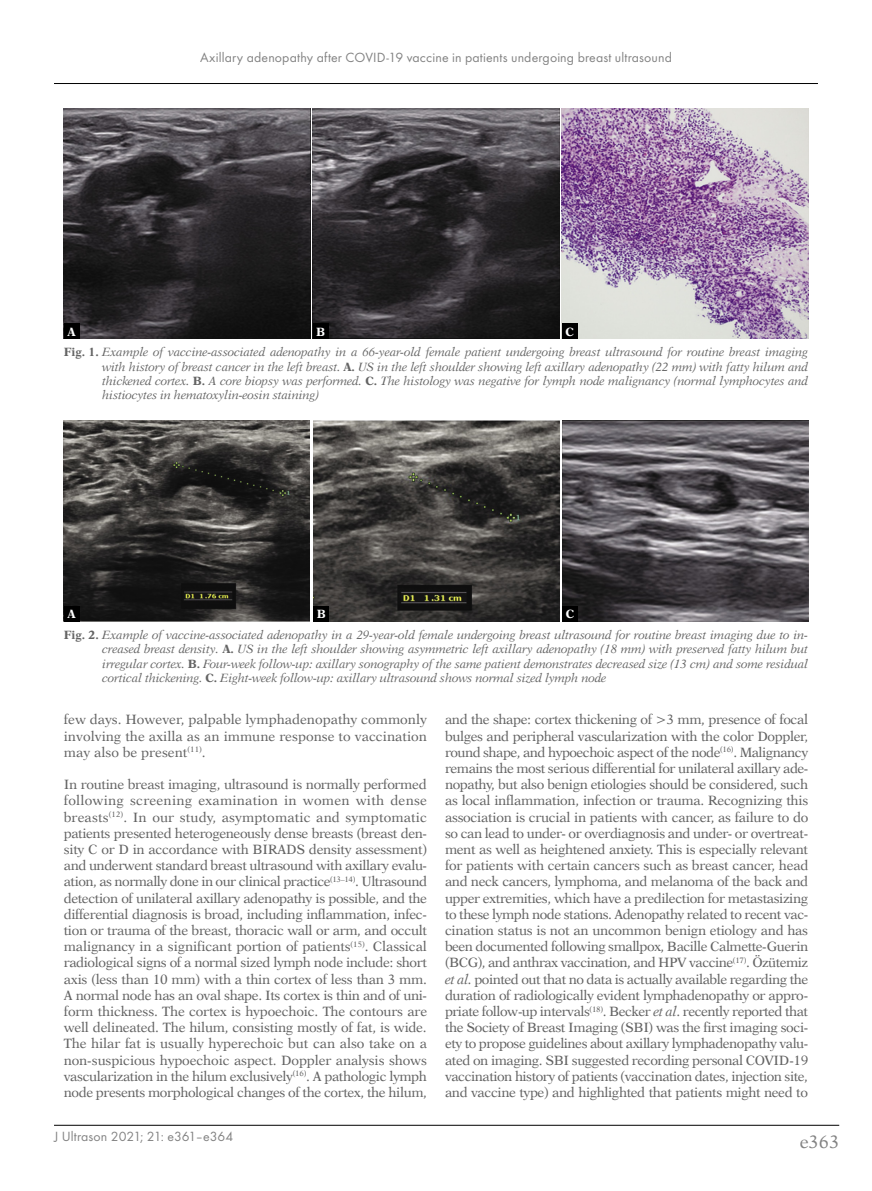
<style>
.page{position:relative;width:872px;height:1191px;background:#fff}
.page>*{position:absolute;margin:0;border:0;box-sizing:border-box;transform-origin:0 0}
.t1{font:18px "Dutch 823 EU Normal";color:#636363}
.t2{font:13.8px "Futura TCE";letter-spacing:.01em;color:#636363}
.BANG_-_Body_Ang{font:13.5px/16.2px "Dutch 823 EU Normal";letter-spacing:-.03em;color:#636363;text-align:justify}
.Normalny{font:12px/14.4px "Dutch 823 EU Italic";letter-spacing:-.02em;color:#636363;text-align:justify}
.Normalny-2{font:12px "Dutch 823 EU Bold";color:#fff}
.s1{font-family:"Dutch 823 EU Bold"}
.s2{font-family:"Dutch 823 EU Italic"}
</style>
<div class="page">
<hr style="left:54px;top:1125px;width:785px;height:1px;background:#000">
<hr style="left:54px;top:83px;width:764px;height:1px;background:#000">
<img style="left:64px;top:108px;width:246px;height:230px">
<div style="left:64px;top:323px;width:15px;height:15px;background:#000"></div>
<img style="left:313px;top:108px;width:246px;height:230px">
<div style="left:313px;top:323px;width:15px;height:15px;background:#000"></div>
<img style="left:562px;top:108px;width:246px;height:230px">
<div style="left:562px;top:323px;width:15px;height:15px;background:#000"></div>
<img style="left:64px;top:421px;width:246px;height:200px">
<div style="left:64px;top:606px;width:15px;height:15px;background:#000"></div>
<img style="left:313px;top:421px;width:246px;height:200px">
<div style="left:313px;top:606px;width:16px;height:15px;background:#000"></div>
<img style="left:562px;top:421px;width:246px;height:200px">
<div style="left:562px;top:606px;width:16px;height:15px;background:#000"></div>
<p class="t2" style="left:200px;top:49px;width:473px">Axillary adenopathy after COVID-19 vaccine in patients undergoing breast ultrasound</p>
<p class="Normalny-2" style="left:67px;top:324px;width:10px">A</p>
<p class="Normalny-2" style="left:316px;top:324px;width:11px">B</p>
<p class="Normalny-2" style="left:565px;top:324px;width:10px">C</p>
<p class="Normalny" style="left:102px;top:345px;width:707px;text-indent:-38px"><span class="s1">Fig. 1.</span> Example of vaccine-associated adenopathy in a 66-year-old female patient undergoing breast ultrasound for routine breast imaging with history of breast cancer in the left breast. <span class="s1">A.</span> US in the left shoulder showing left axillary adenopathy (22 mm) with fatty hilum and thickened cortex. <span class="s1">B.</span> A core biopsy was performed. <span class="s1">C.</span> The histology was negative for lymph node malignancy (normal lymphocytes and histiocytes in hematoxylin-eosin staining)</p>
<p class="Normalny-2" style="left:67px;top:606px;width:10px">A</p>
<p class="Normalny-2" style="left:317px;top:606px;width:11px">B</p>
<p class="Normalny-2" style="left:565px;top:606px;width:10px">C</p>
<p class="Normalny" style="left:102px;top:627px;width:707px;text-indent:-38px"><span class="s1">Fig. 2.</span> Example of vaccine-associated adenopathy in a 29-year-old female undergoing breast ultrasound for routine breast imaging due to in&shy;creased breast density. <span class="s1">A.</span> US in the left shoulder showing asymmetric left axillary adenopathy (18 mm) with preserved fatty hilum but irregular cortex. <span class="s1">B.</span> Four-week follow-up: axillary sonography of the same patient demonstrates decreased size (13 cm) and some residual cortical thickening. <span class="s1">C.</span> Eight-week follow-up: axillary ultrasound shows normal sized lymph node</p>
<p class="BANG_-_Body_Ang" style="left:64px;top:711px;width:365px">few days. However, palpable lymphadenopathy commonly involving the axilla as an immune response to vaccination may also be present<sup>(11)</sup>.</p>
<p class="BANG_-_Body_Ang" style="left:64px;top:776px;width:365px">In routine breast imaging, ultrasound is normally performed following screening examination in women with dense breasts<sup>(12)</sup>. In our study, asymptomatic and symptomatic patients presented heterogeneously dense breasts (breast den&shy;sity C or D in accordance with BIRADS density assessment) and underwent standard breast ultrasound with axillary evalu&shy;ation, as normally done in our clinical practice<sup>(13–14)</sup>. Ultrasound detection of unilateral axillary adenopathy is possible, and the differential diagnosis is broad, including inflammation, infec&shy;tion or trauma of the breast, thoracic wall or arm, and occult malignancy in a significant portion of patients<sup>(15)</sup>. Classical radiological signs of a normal sized lymph node include: short axis (less than 10 mm) with a thin cortex of less than 3 mm.<br>A normal node has an oval shape. Its cortex is thin and of uni&shy;form thickness. The cortex is hypoechoic. The contours are well delineated. The hilum, consisting mostly of fat, is wide.<br>The hilar fat is usually hyperechoic but can also take on a non-suspicious hypoechoic aspect. Doppler analysis shows vascularization in the hilum exclusively<sup>(16)</sup>. A pathologic lymph node presents morphological changes of the cortex, the hilum,</p>
<p class="t2" style="left:54px;top:1128px;width:181px">J Ultrason 2021; 21: e361–e364</p>
<p class="BANG_-_Body_Ang" style="left:445px;top:711px;width:365px">and the shape: cortex thickening of &gt;3 mm, presence of focal bulges and peripheral vascularization with the color Doppler, round shape, and hypoechoic aspect of the node<sup>(16)</sup>. Malignancy remains the most serious differential for unilateral axillary ade&shy;nopathy, but also benign etiologies should be considered, such as local inflammation, infection or trauma. Recognizing this association is crucial in patients with cancer, as failure to do so can lead to under- or overdiagnosis and under- or overtreat&shy;ment as well as heightened anxiety. This is especially relevant for patients with certain cancers such as breast cancer, head and neck cancers, lymphoma, and melanoma of the back and upper extremities, which have a predilection for metastasizing to these lymph node stations. Adenopathy related to recent vac&shy;cination status is not an uncommon benign etiology and has been documented following smallpox, Bacille Calmette-Guerin (BCG), and anthrax vaccination, and HPV vaccine<sup>(17)</sup>. Özütemiz <span class="s2">et al.</span> pointed out that no data is actually available regarding the duration of radiologically evident lymphadenopathy or appro&shy;priate follow-up intervals<sup>(18)</sup>. Becker <span class="s2">et al</span>. recently reported that the Society of Breast Imaging (SBI) was the first imaging soci&shy;ety to propose guidelines about axillary lymphadenopathy valu&shy;ated on imaging. SBI suggested recording personal COVID-19 vaccination history of patients (vaccination dates, injection site, and vaccine type) and highlighted that patients might need to</p>
<h1 class="t1" style="left:799px;top:1131px;width:41px">e363</h1>
</div>
